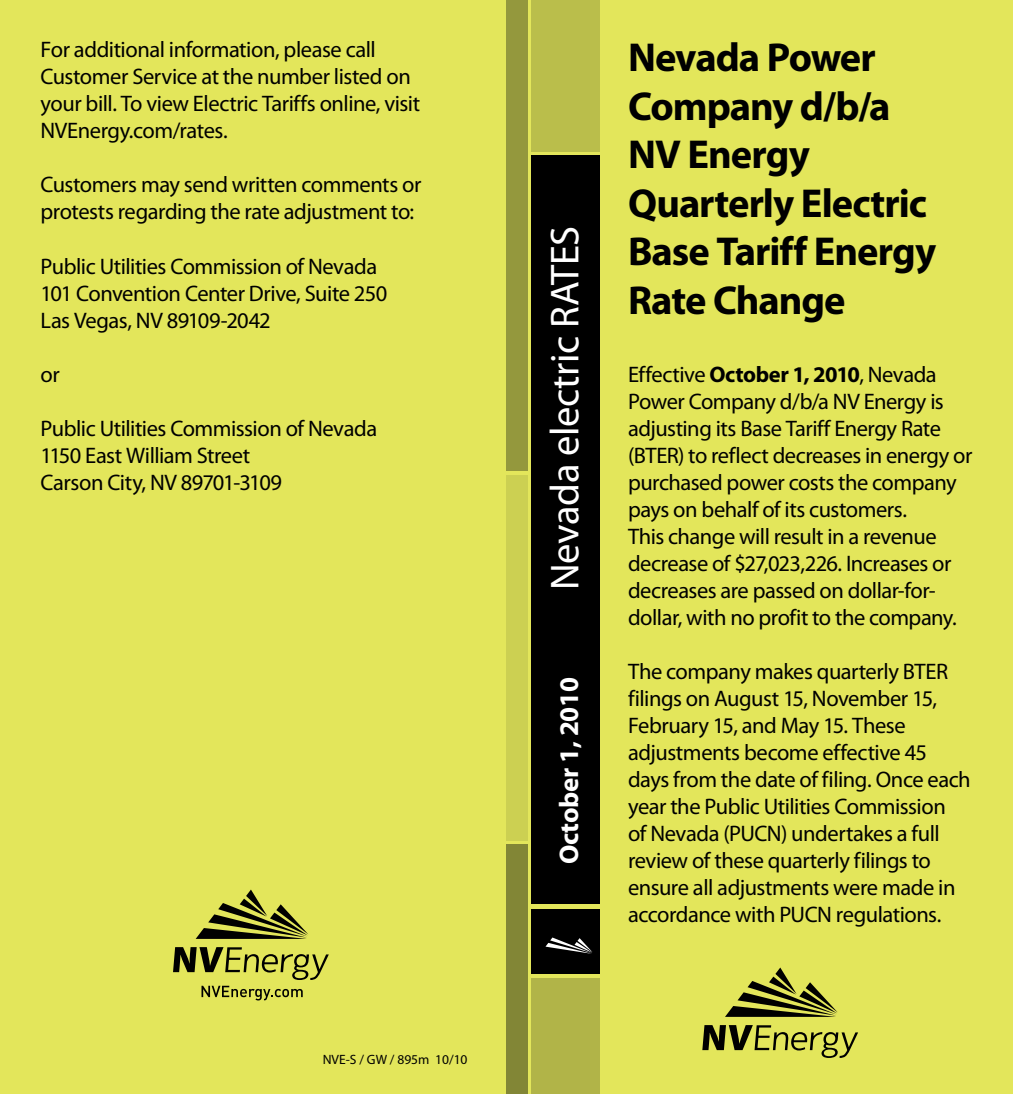
<style>
.page{position:relative;width:1013px;height:1094px;background:#fff}
.page>*{position:absolute;margin:0;border:0;box-sizing:border-box;transform-origin:0 0}
.t1{font:700 40.5px/48.6px "Myriad Pro";letter-spacing:-.025em;color:#000}
.t2{font:40.5px "Myriad Pro";letter-spacing:-.01em;color:#fff}
.t3{font:700 27px "Myriad Pro";letter-spacing:-.01em;color:#fff}
.t4{font:22.5px/27px "Myriad Pro";letter-spacing:-.02em;color:#000}
.t5{font:13.5px "Myriad Pro";color:#000}
.s1{font-weight:700}
</style>
<div class="page">
<div style="left:0;top:0;width:1012px;height:1094px;background:#e3e65b"></div>
<div style="left:531px;top:155px;width:68px;height:749px;background:#000"></div>
<div style="left:531px;top:0;width:68px;height:152px;background:#babe4b"></div>
<div style="left:531px;top:908px;width:68px;height:65px;background:#000"></div>
<div style="left:531px;top:978px;width:68px;height:116px;background:#b1b448"></div>
<div style="left:506px;top:844px;width:21px;height:250px;background:#828636"></div>
<div style="left:506px;top:475px;width:21px;height:365px;background:#ccd052"></div>
<div style="left:506px;top:0;width:21px;height:471px;background:#94983d"></div>
<svg style="left:545px;top:937px;width:47px;height:17px"></svg>
<svg style="left:196px;top:889px;width:112px;height:49px"></svg>
<svg style="left:173px;top:947px;width:156px;height:53px"></svg>
<svg style="left:702px;top:1025px;width:156px;height:33px"></svg>
<svg style="left:725px;top:967px;width:112px;height:49px"></svg>
<p class="t4" style="left:40px;top:36px;width:381px">For additional information, please call Customer Service at the number listed on your bill. To view Electric Tariffs online, visit NVEnergy.com/rates.</p>
<p class="t4" style="left:40px;top:171px;width:382px">Customers may send written comments or protests regarding the rate adjustment to:</p>
<p class="t4" style="left:40px;top:252px;width:348px">Public Utilities Commission of Nevada<br>101 Convention Center Drive, Suite 250<br>Las Vegas, NV 89109-2042</p>
<p class="t4" style="left:40px;top:360px;width:21px">or</p>
<p class="t4" style="left:40px;top:414px;width:338px">Public Utilities Commission of Nevada<br>1150 East William Street<br>Carson City, NV 89701-3109</p>
<p class="t5" style="left:323px;top:1050px;width:146px">NVE-S / GW / 895m 10/10</p>
<p class="t2" style="left:540px;top:590px;width:366px;rotate:-90deg">Nevada electric RATES</p>
<p class="t3" style="left:551px;top:864px;width:189px;rotate:-90deg">October 1, 2010</p>
<h2 class="t1" style="left:628px;top:32px;width:310px">Nevada Power<br>Company d/b/a<br>NV Energy<br>Quarterly Electric<br>Base Tariff Energy<br>Rate Change</h2>
<p class="t4" style="left:628px;top:360px;width:346px">Effective <span class="s1">October 1, 2010</span>, Nevada Power Company d/b/a NV Energy is adjusting its Base Tariff Energy Rate (BTER) to reflect decreases in energy or purchased power costs the company pays on behalf of its customers.<br>This change will result in a revenue decrease of $27,023,226. Increases or decreases are passed on dollar-for&shy;dollar, with no profit to the company.</p>
<p class="t4" style="left:628px;top:657px;width:344px">The company makes quarterly BTER filings on August 15, November 15, February 15, and May 15. These adjustments become effective 45 days from the date of filing. Once each year the Public Utilities Commission<br>of Nevada (PUCN) undertakes a full review of these quarterly filings to ensure all adjustments were made in accordance with PUCN regulations.</p>
</div>
